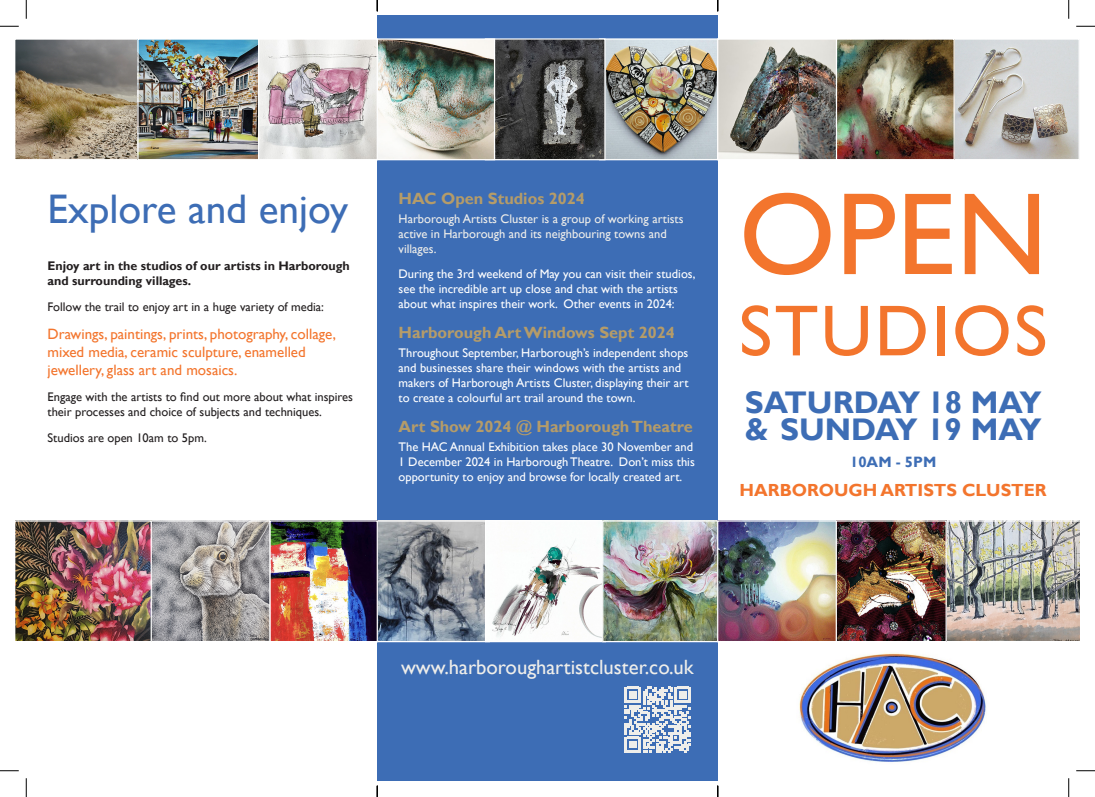
<style>
.page{position:relative;width:1095px;height:797px;background:#fff}
.page>*{position:absolute;margin:0;border:0;box-sizing:border-box;transform-origin:0 0}
.OPEN{font:117.5px "Gill Sans";color:#f3752d}
.OPEN-2{font:72.5px "Gill Sans";letter-spacing:.035em;color:#f3752d}
.Heading_2{font:41.25px "Gill Sans";color:#3d6db5}
.Heading_3{font:700 31.25px "Gill Sans";color:#3d6db5}
.Body_text{font:20.62px "Gill Sans";color:#efeeea}
.Heading_3-2{font:700 17.5px "Gill Sans";color:#f3752d}
.Brown_heading{font:700 16.25px "Gill Sans";color:#b59c69}
.Leaflet_copy_-_black{font:15px/18px "Gill Sans";color:#f3752d}
.Opening_times{font:700 15px "Gill Sans";color:#3d6db5}
.Leaflet_copy_-_white{font:12.5px/15px "Gill Sans";color:#fff}
.Leaflet_copy_-_black-2{font:12.5px/15px "Gill Sans";color:#231f20}
.Leaflet_copy_-_white-2{font:12.5px/15px "Gill Sans";color:#efeeea}
.Paragraph_Style_3{font:700 12.5px/15px "Gill Sans";color:#231f20}
</style>
<div class="page">
<div style="left:377px;top:16px;width:340px;height:765px;background:#3d6db5"></div>
<img style="left:799px;top:653px;width:188px;height:109px">
<svg style="left:624px;top:686px;width:66px;height:66px"></svg>
<img style="left:605px;top:40px;width:112px;height:118px">
<div style="left:599px;top:38px;width:125px;height:122px;border:1px solid #fff"></div>
<svg style="left:16px;top:39px;width:121px;height:121px;background:#8b806b"></svg>
<img style="left:719px;top:40px;width:225px;height:118px">
<div style="left:717px;top:38px;width:120px;height:122px;border:1px solid #fff"></div>
<img style="left:946px;top:40px;width:131px;height:118px">
<div style="left:944px;top:38px;width:135px;height:122px;border:1px solid #fff"></div>
<div style="left:835px;top:38px;width:119px;height:122px;border:1px solid #fff"></div>
<img style="left:495px;top:40px;width:108px;height:118px">
<div style="left:484px;top:38px;width:121px;height:122px;border:1px solid #fff"></div>
<img style="left:378px;top:40px;width:115px;height:118px">
<div style="left:373px;top:38px;width:122px;height:122px;border:1px solid #fff"></div>
<img style="left:259px;top:40px;width:117px;height:118px">
<div style="left:256px;top:38px;width:122px;height:122px;border:1px solid #fff"></div>
<img style="left:139px;top:40px;width:118px;height:118px">
<div style="left:137px;top:38px;width:122px;height:122px;border:1px solid #fff"></div>
<img style="left:152px;top:522px;width:218px;height:118px">
<div style="left:150px;top:520px;width:121px;height:122px;border:1px solid #fff"></div>
<img style="left:16px;top:520px;width:136px;height:122px">
<img style="left:372px;top:522px;width:113px;height:118px">
<div style="left:370px;top:520px;width:120px;height:122px;border:1px solid #fff"></div>
<img style="left:487px;top:522px;width:115px;height:118px">
<div style="left:485px;top:520px;width:121px;height:122px;border:1px solid #fff"></div>
<img style="left:604px;top:522px;width:113px;height:118px">
<div style="left:602px;top:520px;width:122px;height:122px;border:1px solid #fff"></div>
<img style="left:719px;top:522px;width:219px;height:118px">
<div style="left:717px;top:520px;width:121px;height:122px;border:1px solid #fff"></div>
<img style="left:938px;top:520px;width:141px;height:122px">
<div style="left:835px;top:520px;width:111px;height:122px;border:1px solid #fff"></div>
<div style="left:269px;top:520px;width:109px;height:122px;border:1px solid #fff"></div>
<svg style="left:0;top:25px;width:19px;height:2px"></svg>
<svg style="left:1076px;top:25px;width:18px;height:2px"></svg>
<svg style="left:0;top:770px;width:19px;height:1px"></svg>
<svg style="left:1076px;top:770px;width:18px;height:1px"></svg>
<svg style="left:25px;top:0;width:2px;height:19px"></svg>
<svg style="left:25px;top:778px;width:2px;height:19px"></svg>
<svg style="left:1068px;top:0;width:1px;height:19px"></svg>
<svg style="left:1068px;top:778px;width:1px;height:19px"></svg>
<svg style="left:376px;top:0;width:2px;height:11px"></svg>
<svg style="left:376px;top:785px;width:2px;height:12px"></svg>
<svg style="left:717px;top:785px;width:1px;height:12px"></svg>
<p class="Heading_2" style="left:48px;top:185px;width:302px">Explore and enjoy</p>
<p class="Paragraph_Style_3" style="left:48px;top:259px;width:304px">Enjoy art in the studios of our artists in Harborough and surrounding villages.</p>
<p class="Leaflet_copy_-_black-2" style="left:48px;top:299px;width:278px">Follow the trail to enjoy art in a huge variety of media:</p>
<p class="Leaflet_copy_-_black" style="left:48px;top:325px;width:290px">Drawings, paintings, prints, photography, collage, mixed media, ceramic sculpture, enamelled jewellery, glass art and mosaics.</p>
<p class="Leaflet_copy_-_black-2" style="left:48px;top:389px;width:307px">Engage with the artists to find out more about what inspires their processes and choice of subjects and techniques.</p>
<p class="Leaflet_copy_-_black-2" style="left:48px;top:430px;width:161px">Studios are open 10am to 5pm.</p>
<p class="Brown_heading" style="left:398px;top:189px;width:188px">HAC Open Studios 2024</p>
<p class="Leaflet_copy_-_white-2" style="left:398px;top:211px;width:286px">Harborough Artists Cluster is a group of working artists active in Harborough and its neighbouring towns and villages.</p>
<p class="Leaflet_copy_-_white" style="left:398px;top:267px;width:298px">During the 3rd weekend of May you can visit their studios, see the incredible art up close and chat with the artists about what inspires their work. Other events in 2024:</p>
<p class="Brown_heading" style="left:398px;top:323px;width:277px">Harborough Art Windows Sept 2024</p>
<p class="Leaflet_copy_-_white" style="left:398px;top:345px;width:291px">Throughout September, Harborough’s independent shops and businesses share their windows with the artists and makers of Harborough Artists Cluster, displaying their art to create a colourful art trail around the town.</p>
<p class="Brown_heading" style="left:398px;top:417px;width:296px">Art Show 2024 @ Harborough Theatre</p>
<p class="Leaflet_copy_-_white" style="left:398px;top:439px;width:298px">The HAC Annual Exhibition takes place 30 November and<br>1 December 2024 in Harborough Theatre. Don’t miss this opportunity to enjoy and browse for locally created art.</p>
<p class="OPEN" style="left:738px;top:166px;width:310px">OPEN</p>
<p class="OPEN-2" style="left:738px;top:289px;width:310px">STUDIOS</p>
<p class="Heading_3" style="left:744px;top:383px;width:298px">SATURDAY 18 MAY</p>
<p class="Heading_3" style="left:744px;top:411px;width:298px">&amp; SUNDAY 19 MAY</p>
<p class="Opening_times" style="left:849px;top:452px;width:88px">10AM - 5PM</p>
<p class="Heading_3-2" style="left:739px;top:479px;width:309px">HARBOROUGH ARTISTS CLUSTER</p>
<p class="Body_text" style="left:401px;top:655px;width:294px">www.harboroughartistcluster.co.uk</p>
</div>
